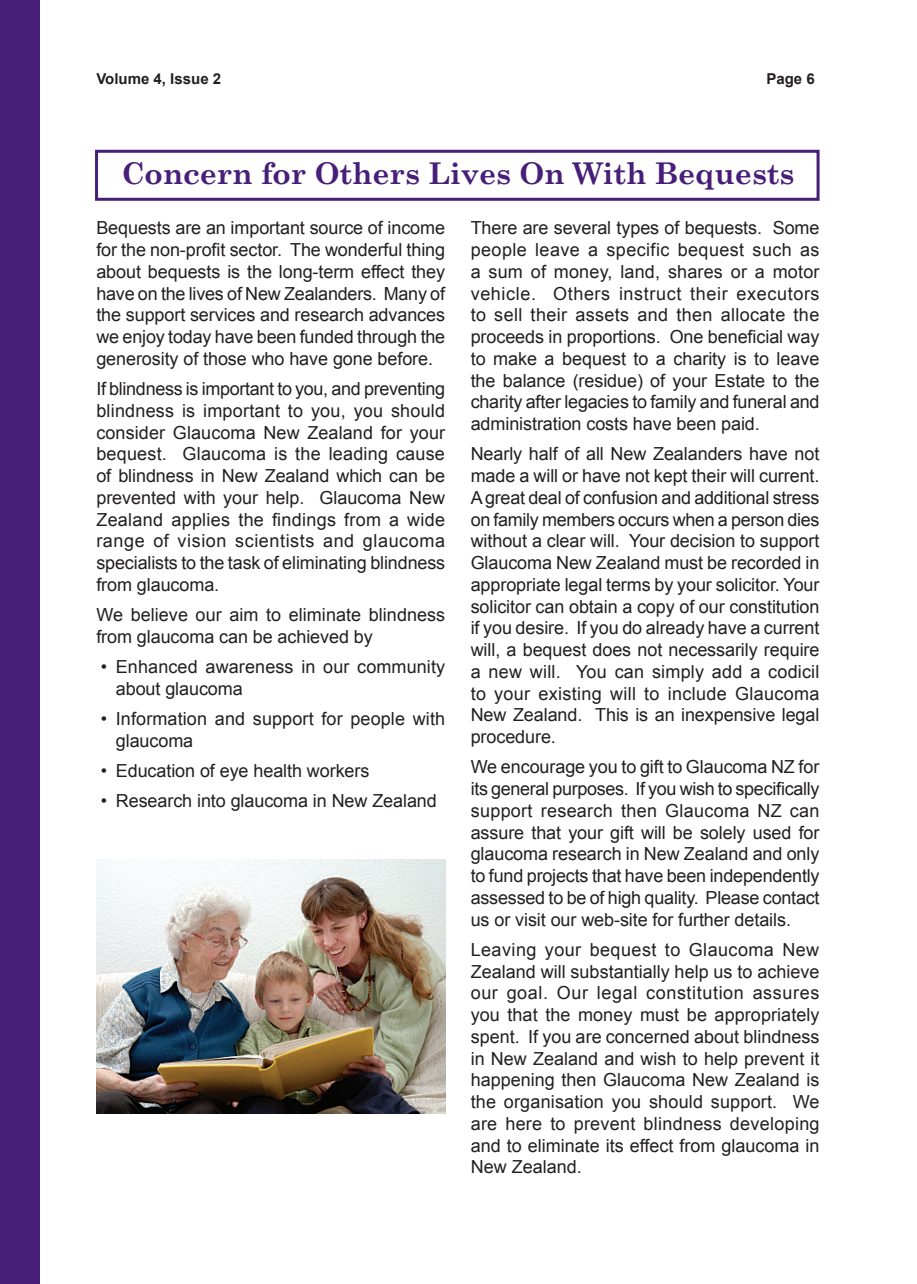
<style>
.page{position:relative;width:917px;height:1284px;background:#fff}
.page>*{position:absolute;margin:0;border:0;box-sizing:border-box;transform-origin:0 0}
.t1{font:700 30px "Century Schoolbook";letter-spacing:-.005em;color:#471e78}
.t2{font:18px/21.8px "Arial";letter-spacing:-.005em;color:#231f20;text-align:justify}
.t3{font:700 15px "Arial";color:#231f20}
</style>
<div class="page">
<div style="left:0;top:0;width:40px;height:1284px;background:#471e78"></div>
<div style="left:95px;top:150px;width:724px;height:51px;border:3px solid #471e78"></div>
<img style="left:96px;top:859px;width:349px;height:254px">
<p class="t3" style="left:96px;top:71px;width:126px">Volume 4, Issue 2</p>
<p class="t3" style="left:766px;top:71px;width:50px">Page 6</p>
<h1 class="t1" style="left:121px;top:154px;width:674px">Concern for Others Lives On With Bequests</h1>
<p class="t2" style="left:96px;top:217px;width:350px">Bequests are an important source of income for the non-profit sector. The wonderful thing about bequests is the long-term effect they have on the lives of New Zealanders. Many of the support services and research advances we enjoy today have been funded through the generosity of those who have gone before.</p>
<p class="t2" style="left:96px;top:378px;width:350px">If blindness is important to you, and preventing blindness is important to you, you should consider Glaucoma New Zealand for your bequest. Glaucoma is the leading cause of blindness in New Zealand which can be prevented with your help. Glaucoma New Zealand applies the findings from a wide range of vision scientists and glaucoma specialists to the task of eliminating blindness from glaucoma.</p>
<p class="t2" style="left:96px;top:604px;width:350px">We believe our aim to eliminate blindness from glaucoma can be achieved by</p>
<p class="t2" style="left:116px;top:656px;width:331px;text-indent:-15px">• Enhanced awareness in our community about glaucoma</p>
<p class="t2" style="left:116px;top:708px;width:331px;text-indent:-15px">• Information and support for people with glaucoma</p>
<p class="t2" style="left:101px;top:760px;width:270px">• Education of eye health workers</p>
<p class="t2" style="left:101px;top:790px;width:337px">• Research into glaucoma in New Zealand</p>
<p class="t2" style="left:470px;top:217px;width:350px">There are several types of bequests. Some people leave a specific bequest such as a sum of money, land, shares or a motor vehicle. Others instruct their executors to sell their assets and then allocate the proceeds in proportions. One beneficial way to make a bequest to a charity is to leave the balance (residue) of your Estate to the charity after legacies to family and funeral and administration costs have been paid.</p>
<p class="t2" style="left:470px;top:443px;width:350px">Nearly half of all New Zealanders have not made a will or have not kept their will current.<br>Agreat deal of confusion and additional stress on family members occurs when a person dies without a clear will. Your decision to support Glaucoma New Zealand must be recorded in appropriate legal terms by your solicitor. Your solicitor can obtain a copy of our constitution if you desire. If you do already have a current will, a bequest does not necessarily require a new will. You can simply add a codicil to your existing will to include Glaucoma New Zealand. This is an inexpensive legal procedure.</p>
<p class="t2" style="left:470px;top:756px;width:350px">We encourage you to gift to Glaucoma NZ for its general purposes. If you wish to specifically support research then Glaucoma NZ can assure that your gift will be solely used for glaucoma research in New Zealand and only to fund projects that have been independently assessed to be of high quality. Please contact us or visit our web-site for further details.</p>
<p class="t2" style="left:470px;top:939px;width:350px">Leaving your bequest to Glaucoma New Zealand will substantially help us to achieve our goal. Our legal constitution assures you that the money must be appropriately spent. If you are concerned about blindness in New Zealand and wish to help prevent it happening then Glaucoma New Zealand is the organisation you should support. We are here to prevent blindness developing and to eliminate its effect from glaucoma in New Zealand.</p>
</div>
